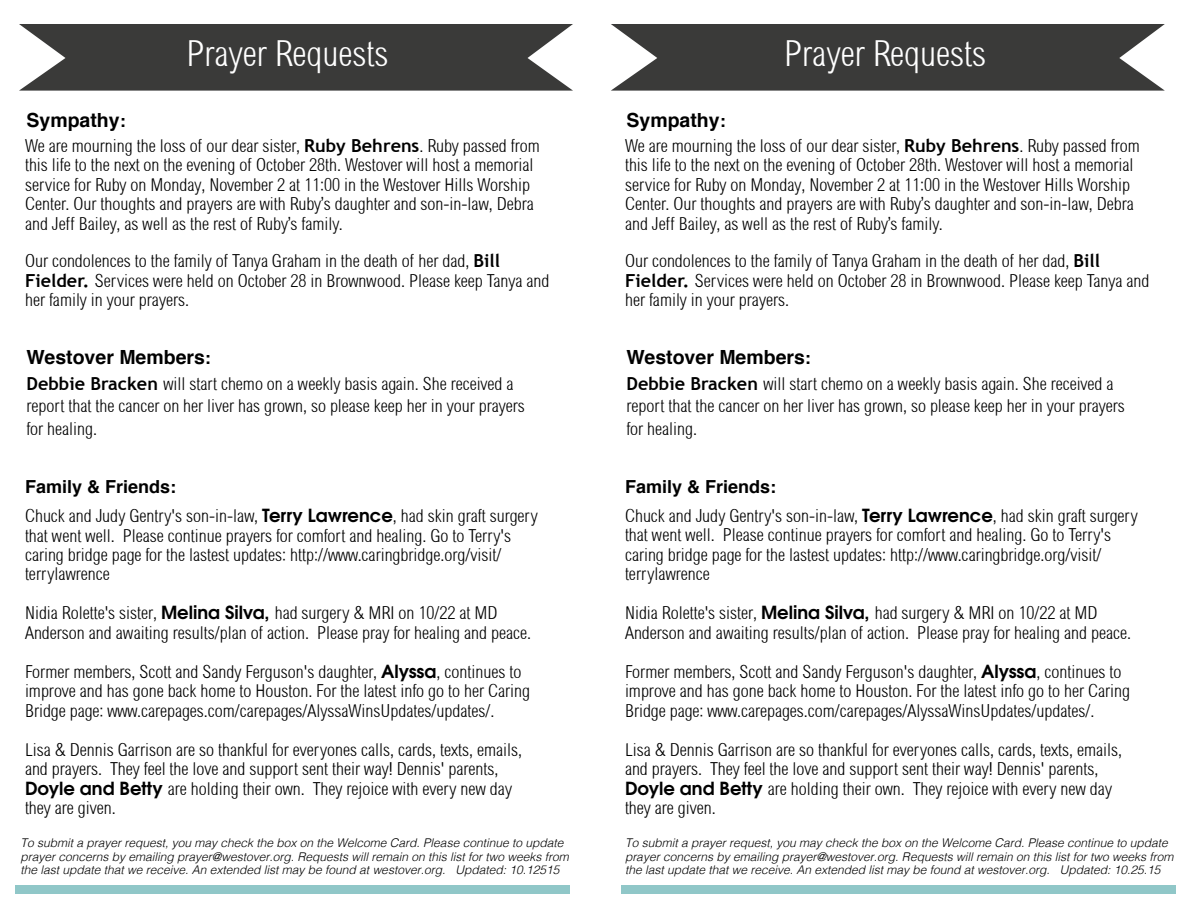
<style>
.page{position:relative;width:1188px;height:918px;background:#fff}
.page>*{position:absolute;margin:0;border:0;box-sizing:border-box;transform-origin:0 0}
.t1{font:36px "Sertig";color:#fff}
.t2{font:700 19.5px "Helvetica";color:#000}
.t3{font:18px/19.5px "Sertig";color:#000}
.t4{font:700 18px "Helvetica";color:#000}
.t5{font:italic 300 12px/13.5px "Helvetica";color:#000}
.s1{font-size:18px}
.s2{font-family:"Trebuchet MS";font-weight:700}
.s3{font-family:"Te X Gyre Adventor";font-weight:700}
</style>
<div class="page">
<svg style="left:19px;top:24px;width:554px;height:67px;background:#4b4b4a"></svg>
<div style="left:621px;top:885px;width:554px;height:9px;background:#90c7c8"></div>
<svg style="left:611px;top:24px;width:554px;height:67px;background:#4b4b4a"></svg>
<div style="left:15px;top:885px;width:554px;height:9px;background:#90c7c8"></div>
<h1 class="t1" style="left:186px;top:33px;width:203px">Prayer Requests</h1>
<h1 class="t1" style="left:784px;top:33px;width:203px">Prayer Requests</h1>
<p class="t2" style="left:27px;top:105px;width:101px">Sympathy<span class="s1">:</span></p>
<p class="t2" style="left:627px;top:104px;width:101px">Sympathy<span class="s1">:</span></p>
<p class="t3" style="left:25px;top:136px;width:516px">We are mourning the loss of our dear sister, <span class="s2">Ruby Behrens</span>. Ruby passed from this life to the next on the evening of October 28th. Westover will host a memorial service for Ruby on Monday, November 2 at 11:00 in the Westover Hills Worship Center. Our thoughts and prayers are with Ruby’s daughter and son-in-law, Debra and Jeff Bailey, as well as the rest of Ruby’s family.</p>
<p class="t3" style="left:25px;top:252px;width:526px">Our condolences to the family of Tanya Graham in the death of her dad, <span class="s2">Bill<br>Fielder.</span> Services were held on October 28 in Brownwood. Please keep Tanya and her family in your prayers.</p>
<p class="t3" style="left:625px;top:136px;width:516px">We are mourning the loss of our dear sister, <span class="s2">Ruby Behrens</span>. Ruby passed from this life to the next on the evening of October 28th. Westover will host a memorial service for Ruby on Monday, November 2 at 11:00 in the Westover Hills Worship Center. Our thoughts and prayers are with Ruby’s daughter and son-in-law, Debra and Jeff Bailey, as well as the rest of Ruby’s family.</p>
<p class="t3" style="left:625px;top:252px;width:526px">Our condolences to the family of Tanya Graham in the death of her dad, <span class="s2">Bill<br>Fielder.</span> Services were held on October 28 in Brownwood. Please keep Tanya and her family in your prayers.</p>
<p class="t2" style="left:27px;top:342px;width:186px">Westover Members<span class="s1">:</span></p>
<p class="t2" style="left:627px;top:341px;width:186px">Westover Members<span class="s1">:</span></p>
<p class="t3" style="left:26px;top:372px;width:500px;line-height:22.5px"><span class="s2">Debbie Bracken</span> will start chemo on a weekly basis again. She received a report that the cancer on her liver has grown, so please keep her in your prayers for healing.</p>
<p class="t3" style="left:626px;top:372px;width:500px;line-height:22.5px"><span class="s2">Debbie Bracken</span> will start chemo on a weekly basis again. She received a report that the cancer on her liver has grown, so please keep her in your prayers for healing.</p>
<p class="t4" style="left:25px;top:473px;width:153px">Family &amp; Friends:</p>
<p class="t3" style="left:25px;top:506px;width:514px">Chuck and Judy Gentry's son-in-law, <span class="s3">Terry Lawrence</span>, had skin graft surgery that went well. Please continue prayers for comfort and healing. Go to Terry's caring bridge page for the lastest updates: http://www.caringbridge.org/visit/ terrylawrence</p>
<p class="t3" style="left:25px;top:604px;width:508px">Nidia Rolette's sister, <span class="s3">Melina Silva,</span> had surgery &amp; MRI on 10/22 at MD<br>Anderson and awaiting results/plan of action. Please pray for healing and peace.</p>
<p class="t3" style="left:25px;top:662px;width:507px">Former members, Scott and Sandy Ferguson's daughter, <span class="s3">Alyssa</span>, continues to improve and has gone back home to Houston. For the latest info go to her Caring<br>Bridge page: www.carepages.com/carepages/AlyssaWinsUpdates/updates/.</p>
<p class="t3" style="left:25px;top:740px;width:499px">Lisa &amp; Dennis Garrison are so thankful for everyones calls, cards, texts, emails, and prayers. They feel the love and support sent their way! Dennis' parents, <span class="s3">Doyle and Betty</span> are holding their own. They rejoice with every new day they are given.</p>
<p class="t4" style="left:625px;top:472px;width:153px">Family &amp; Friends:</p>
<p class="t3" style="left:625px;top:506px;width:514px">Chuck and Judy Gentry's son-in-law, <span class="s3">Terry Lawrence</span>, had skin graft surgery that went well. Please continue prayers for comfort and healing. Go to Terry's caring bridge page for the lastest updates: http://www.caringbridge.org/visit/ terrylawrence</p>
<p class="t3" style="left:625px;top:604px;width:508px">Nidia Rolette's sister, <span class="s3">Melina Silva,</span> had surgery &amp; MRI on 10/22 at MD<br>Anderson and awaiting results/plan of action. Please pray for healing and peace.</p>
<p class="t3" style="left:625px;top:662px;width:507px">Former members, Scott and Sandy Ferguson's daughter, <span class="s3">Alyssa</span>, continues to improve and has gone back home to Houston. For the latest info go to her Caring<br>Bridge page: www.carepages.com/carepages/AlyssaWinsUpdates/updates/.</p>
<p class="t3" style="left:625px;top:740px;width:499px">Lisa &amp; Dennis Garrison are so thankful for everyones calls, cards, texts, emails, and prayers. They feel the love and support sent their way! Dennis' parents, <span class="s3">Doyle and Betty</span> are holding their own. They rejoice with every new day they are given.</p>
<p class="t5" style="left:21px;top:835px;width:550px">To submit a prayer request, you may check the box on the Welcome Card. Please continue to update prayer concerns by emailing prayer@westover.org. Requests will remain on this list for two weeks from the last update that we receive. An extended list may be found at westover.org. Updated: 10.12515</p>
<p class="t5" style="left:625px;top:835px;width:550px">To submit a prayer request, you may check the box on the Welcome Card. Please continue to update prayer concerns by emailing prayer@westover.org. Requests will remain on this list for two weeks from the last update that we receive. An extended list may be found at westover.org. Updated: 10.25.15</p>
</div>
